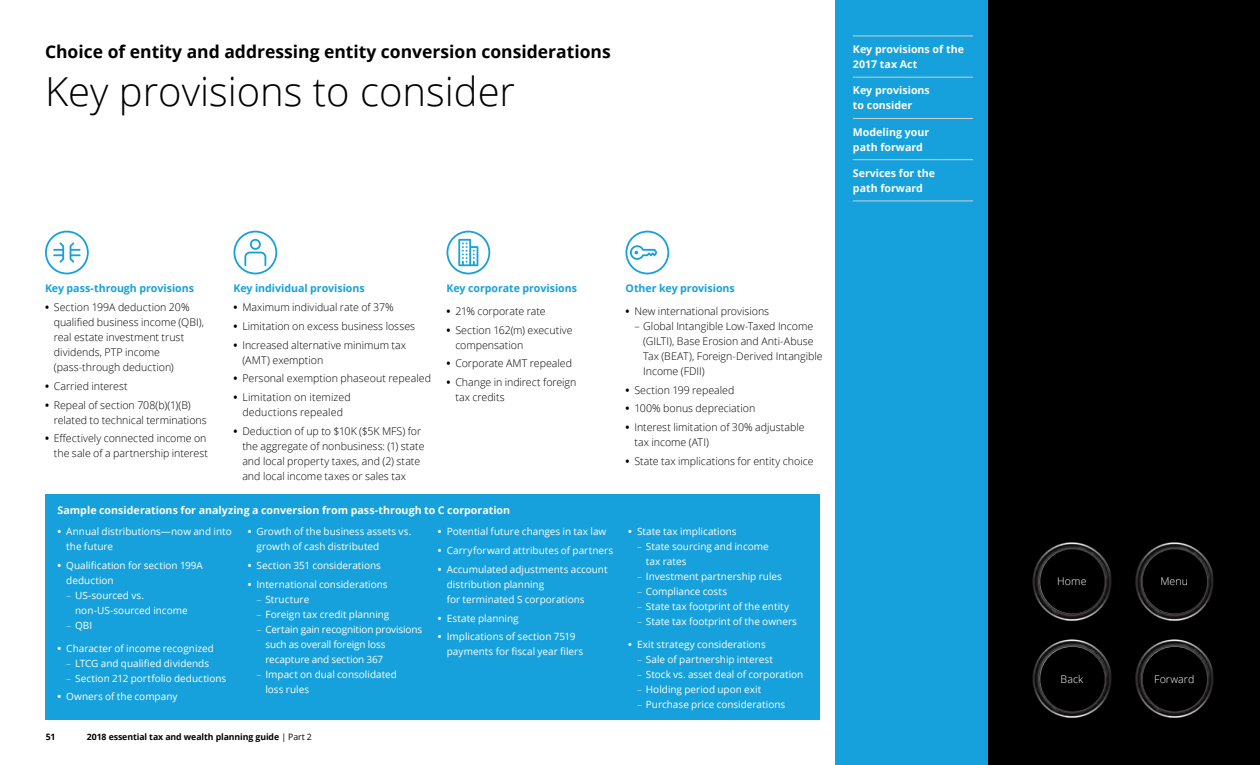
<style>
.page{position:relative;width:1260px;height:765px;background:#fff}
.page>*{position:absolute;margin:0;border:0;box-sizing:border-box;transform-origin:0 0}
.t1{font:300 40px "Open Sans";color:#000}
.t2{font:700 17.5px "Open Sans";color:#000}
.t3{font:300 10.62px/15px "Open Sans";color:#000}
.t4{font:700 10.62px/15px "Open Sans";color:#fff}
.t5{font:700 10.62px "Open Sans";letter-spacing:-.005em;color:#16a1dc}
.t6{font:300 10.62px "Open Sans";letter-spacing:.005em;color:#fff}
.t7{font:10px/15px "Open Sans";color:#fff}
.t8{font:700 8.75px "Open Sans";letter-spacing:-.01em;color:#000}
.s1{font-weight:700}
.s2{font-weight:300}
.s3{font-weight:400}
</style>
<div class="page">
<div style="left:987px;top:0;width:273px;height:765px;background:#000"></div>
<img style="left:1032px;top:639px;width:81px;height:81px;border-radius:40px">
<div style="left:1040px;top:647px;width:65px;height:64px;background:#000;border-radius:50%"></div>
<img style="left:1134px;top:639px;width:81px;height:81px;border-radius:40px">
<div style="left:1143px;top:647px;width:64px;height:64px;background:#000;border-radius:50%"></div>
<img style="left:1134px;top:541px;width:81px;height:81px;border-radius:40px">
<div style="left:1143px;top:549px;width:64px;height:65px;background:#000;border-radius:50%"></div>
<img style="left:1032px;top:541px;width:81px;height:81px;border-radius:40px">
<div style="left:1040px;top:549px;width:65px;height:65px;background:#000;border-radius:50%"></div>
<div style="left:45px;top:494px;width:775px;height:226px;background:#16a1dc"></div>
<svg style="left:45px;top:231px;width:44px;height:43px"></svg>
<svg style="left:447px;top:231px;width:43px;height:43px"></svg>
<svg style="left:626px;top:231px;width:43px;height:43px"></svg>
<svg style="left:234px;top:231px;width:43px;height:43px"></svg>
<div style="left:835px;top:0;width:152px;height:765px;background:#16a1dc"></div>
<hr style="left:853px;top:36px;width:120px;height:1px;background:#d0d0ce">
<hr style="left:853px;top:77px;width:120px;height:1px;background:#d0d0ce">
<hr style="left:853px;top:118px;width:120px;height:1px;background:#d0d0ce">
<hr style="left:853px;top:159px;width:120px;height:1px;background:#d0d0ce">
<hr style="left:853px;top:201px;width:120px;height:1px;background:#d0d0ce">
<h2 class="t2" style="left:45px;top:40px;width:567px">Choice of entity and addressing entity conversion considerations</h2>
<h1 class="t1" style="left:45px;top:64px;width:472px">Key provisions to consider</h1>
<p class="t4" style="left:853px;top:42px;width:112px">Key provisions of the<br>2017 tax Act</p>
<p class="t4" style="left:853px;top:83px;width:78px">Key provisions to consider</p>
<p class="t4" style="left:853px;top:124px;width:78px">Modeling your path forward</p>
<p class="t4" style="left:853px;top:165px;width:84px">Services for the path forward</p>
<p class="t5" style="left:45px;top:281px;width:151px">Key pass-through provisions</p>
<p class="t3" style="left:54px;top:299px;width:152px;text-indent:-9px"><span class="s1">•</span> Section 199A deduction 20% qualified business income (QBI), real estate investment trust dividends, PTP income (pass-through deduction)</p>
<p class="t3" style="left:45px;top:378px;width:84px"><span class="s1">•</span> Carried interest</p>
<p class="t3" style="left:54px;top:397px;width:154px;text-indent:-9px"><span class="s1">•</span> Repeal of section 708(b)(1)(B) related to technical terminations</p>
<p class="t3" style="left:45px;top:431px;width:165px;text-align:right"><span class="s1">•</span> Effectively connected income on the sale of a partnership interest</p>
<p class="t5" style="left:234px;top:281px;width:133px">Key individual provisions</p>
<p class="t3" style="left:234px;top:299px;width:162px"><span class="s1">•</span> Maximum individual rate of 37%</p>
<p class="t3" style="left:234px;top:318px;width:183px"><span class="s1">•</span> Limitation on excess business losses</p>
<p class="t3" style="left:242px;top:337px;width:165px;text-indent:-9px"><span class="s1">•</span> Increased alternative minimum tax (AMT) exemption</p>
<p class="t3" style="left:234px;top:371px;width:199px"><span class="s1">•</span> Personal exemption phaseout repealed</p>
<p class="t3" style="left:234px;top:389px;width:119px;text-align:center"><span class="s1">•</span> Limitation on itemized deductions repealed</p>
<p class="t3" style="left:242px;top:423px;width:184px;text-indent:-9px"><span class="s1">•</span> Deduction of up to $10K ($5K MFS) for the aggregate of nonbusiness: (1) state and local property taxes, and (2) state and local income taxes or sales tax</p>
<p class="t5" style="left:447px;top:281px;width:132px">Key corporate provisions</p>
<p class="t3" style="left:447px;top:303px;width:101px"><span class="s1">•</span> 21% corporate rate</p>
<p class="t3" style="left:455px;top:322px;width:119px;text-indent:-9px"><span class="s1">•</span> Section 162(m) executive compensation</p>
<p class="t3" style="left:447px;top:356px;width:127px"><span class="s1">•</span> Corporate AMT repealed</p>
<p class="t3" style="left:455px;top:374px;width:123px;text-indent:-9px"><span class="s1">•</span> Change in indirect foreign tax credits</p>
<p class="t4" style="left:57px;top:503px;width:454px">Sample considerations for analyzing a conversion from pass-through to C corporation</p>
<p class="t7" style="left:66px;top:524px;width:167px;text-indent:-9px"><span class="s1">•</span> Annual distributions—now and into the future</p>
<p class="t7" style="left:66px;top:558px;width:138px;text-indent:-9px"><span class="s1">•</span> Qualification for section 199A deduction</p>
<p class="t7" style="left:75px;top:588px;width:114px;text-indent:-9px"><span class="s2">–</span> US-sourced vs. non-US-sourced income</p>
<p class="t7" style="left:66px;top:618px;width:28px"><span class="s2">–</span> QBI</p>
<p class="t7" style="left:57px;top:640px;width:158px"><span class="s1">•</span> Character of income recognized</p>
<p class="t7" style="left:66px;top:655px;width:144px"><span class="s2">–</span> LTCG and qualified dividends</p>
<p class="t7" style="left:66px;top:670px;width:162px"><span class="s2">–</span> Section 212 portfolio deductions</p>
<p class="t7" style="left:57px;top:689px;width:122px"><span class="s1">•</span> Owners of the company</p>
<p class="t7" style="left:257px;top:524px;width:156px;text-indent:-9px"><span class="s1">•</span> Growth of the business assets vs. growth of cash distributed</p>
<p class="t7" style="left:248px;top:558px;width:135px"><span class="s1">•</span> Section 351 considerations</p>
<p class="t7" style="left:248px;top:577px;width:142px"><span class="s1">•</span> International considerations</p>
<p class="t7" style="left:257px;top:592px;width:54px"><span class="s2">–</span> Structure</p>
<p class="t7" style="left:257px;top:607px;width:134px"><span class="s2">–</span> Foreign tax credit planning</p>
<p class="t7" style="left:265px;top:622px;width:158px;text-indent:-9px"><span class="s2">–</span> Certain gain recognition provisions such as overall foreign loss recapture and section 367</p>
<p class="t7" style="left:265px;top:667px;width:133px;text-indent:-9px"><span class="s2">–</span> Impact on dual consolidated loss rules</p>
<p class="t7" style="left:438px;top:524px;width:170px"><span class="s1">•</span> Potential future changes in tax law</p>
<p class="t7" style="left:438px;top:543px;width:177px"><span class="s1">•</span> Carryforward attributes of partners</p>
<p class="t7" style="left:447px;top:562px;width:162px;text-indent:-9px"><span class="s1">•</span> Accumulated adjustments account distribution planning<br>for terminated S corporations</p>
<p class="t7" style="left:438px;top:610px;width:82px"><span class="s1">•</span> Estate planning</p>
<p class="t7" style="left:447px;top:629px;width:138px;text-indent:-9px"><span class="s1">•</span> Implications of section 7519 payments for fiscal year filers</p>
<p class="t8" style="left:46px;top:731px;width:11px">51</p>
<p class="t8" style="left:87px;top:731px;width:227px">2018 essential tax and wealth planning guide <span class="s3">| Part 2</span></p>
<p class="t5" style="left:626px;top:281px;width:111px">Other key provisions</p>
<p class="t3" style="left:626px;top:303px;width:145px"><span class="s1">•</span> New international provisions</p>
<p class="t3" style="left:643px;top:318px;width:181px;text-indent:-9px">– Global Intangible Low-Taxed Income (GILTI), Base Erosion and Anti-Abuse<br>Tax (BEAT), Foreign-Derived Intangible<br>Income (FDII)</p>
<p class="t3" style="left:626px;top:382px;width:110px"><span class="s1">•</span> Section 199 repealed</p>
<p class="t3" style="left:626px;top:401px;width:131px"><span class="s1">•</span> 100% bonus depreciation</p>
<p class="t3" style="left:634px;top:419px;width:172px;text-indent:-9px"><span class="s1">•</span> Interest limitation of 30% adjustable tax income (ATI)</p>
<p class="t3" style="left:626px;top:453px;width:189px"><span class="s1">•</span> State tax implications for entity choice</p>
<p class="t7" style="left:628px;top:524px;width:110px"><span class="s1">•</span> State tax implications</p>
<p class="t7" style="left:646px;top:539px;width:124px;text-indent:-9px"><span class="s2">–</span> State sourcing and income tax rates</p>
<p class="t7" style="left:637px;top:569px;width:146px"><span class="s2">–</span> Investment partnership rules</p>
<p class="t7" style="left:637px;top:584px;width:92px"><span class="s2">–</span> Compliance costs</p>
<p class="t7" style="left:637px;top:599px;width:154px"><span class="s2">–</span> State tax footprint of the entity</p>
<p class="t7" style="left:637px;top:614px;width:162px"><span class="s2">–</span> State tax footprint of the owners</p>
<p class="t7" style="left:628px;top:637px;width:139px"><span class="s1">•</span> Exit strategy considerations</p>
<p class="t7" style="left:637px;top:652px;width:137px"><span class="s2">–</span> Sale of partnership interest</p>
<p class="t7" style="left:637px;top:667px;width:168px"><span class="s2">–</span> Stock vs. asset deal of corporation</p>
<p class="t7" style="left:637px;top:682px;width:126px"><span class="s2">–</span> Holding period upon exit</p>
<p class="t7" style="left:637px;top:697px;width:150px"><span class="s2">–</span> Purchase price considerations</p>
<p class="t6" style="left:1057px;top:574px;width:31px">Home</p>
<p class="t6" style="left:1160px;top:574px;width:29px">Menu</p>
<p class="t6" style="left:1061px;top:672px;width:24px">Back</p>
<p class="t6" style="left:1154px;top:672px;width:42px">Forward</p>
</div>
